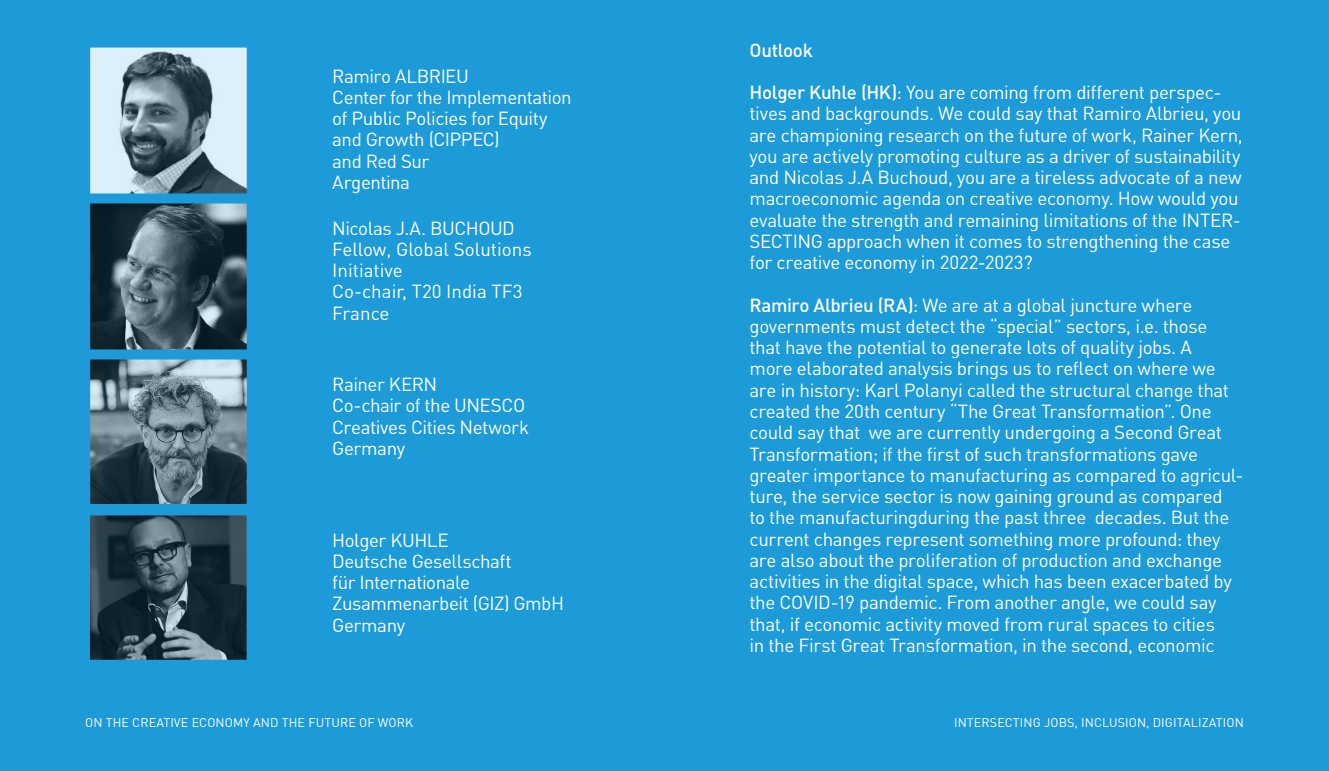
<style>
.page{position:relative;width:1329px;height:771px;background:#1c9bd8}
.page>*{position:absolute;margin:0;border:0;box-sizing:border-box;transform-origin:0 0}
.t1{font:18.75px/21.2px "DIN Pro";letter-spacing:-.02em;color:#fff}
.t2{font:18.75px/21.2px "DIN Pro";color:#fff}
.t3{font:500 18.75px "DIN Pro";letter-spacing:-.02em;color:#fff}
.t4{font:12.5px "DIN Pro";letter-spacing:.01em;color:#fff}
.s1{font-weight:500}
</style>
<div class="page">
<svg style="left:90px;top:47px;width:157px;height:613px;background:#566f7a"></svg>
<p class="t1" style="left:332px;top:64px;width:241px">Ramiro ALBRIEU<br>Center for the Implementation of Public Policies for Equity and Growth (CIPPEC)<br>and Red Sur<br>Argentina</p>
<p class="t2" style="left:332px;top:216px;width:201px">Nicolas J.A. BUCHOUD<br>Fellow, Global Solutions<br>Initiative<br>Co-chair, T20 India TF3<br>France</p>
<p class="t1" style="left:332px;top:373px;width:198px">Rainer KERN<br>Co-chair of the UNESCO<br>Creatives Cities Network<br>Germany</p>
<p class="t1" style="left:332px;top:528px;width:233px">Holger KUHLE<br>Deutsche Gesellschaft<br>für Internationale<br>Zusammenarbeit (GIZ) GmbH<br>Germany</p>
<p class="t3" style="left:749px;top:37px;width:65px">Outlook</p>
<p class="t1" style="left:749px;top:81px;width:495px"><span class="s1">Holger Kuhle (HK)</span>: You are coming from different perspec&shy;tives and backgrounds. We could say that Ramiro Albrieu, you are championing research on the future of work, Rainer Kern, you are actively promoting culture as a driver of sustainability and Nicolas J.A Buchoud, you are a tireless advocate of a new macroeconomic agenda on creative economy. How would you evaluate the strength and remaining limitations of the INTER-SECTING approach when it comes to strengthening the case for creative economy in 2022-2023?</p>
<p class="t1" style="left:749px;top:293px;width:495px"><span class="s1">Ramiro Albrieu (RA)</span>: We are at a global juncture where governments must detect the “special” sectors, i.e. those that have the potential to generate lots of quality jobs. A<br>more elaborated analysis brings us to reflect on where we are in history: Karl Polanyi called the structural change that created the 20th century “The Great Transformation”. One could say that we are currently undergoing a Second Great Transformation; if the first of such transformations gave greater importance to manufacturing as compared to agricul&shy;ture, the service sector is now gaining ground as compared<br>to the manufacturingduring the past three decades. But the current changes represent something more profound: they are also about the proliferation of production and exchange activities in the digital space, which has been exacerbated by the COVID-19 pandemic. From another angle, we could say that, if economic activity moved from rural spaces to cities<br>in the First Great Transformation, in the second, economic</p>
<p class="t4" style="left:85px;top:714px;width:330px">ON THE CREATIVE ECONOMY AND THE FUTURE OF WORK</p>
<p class="t4" style="left:954px;top:714px;width:291px">INTERSECTING JOBS, INCLUSION, DIGITALIZATION</p>
</div>
